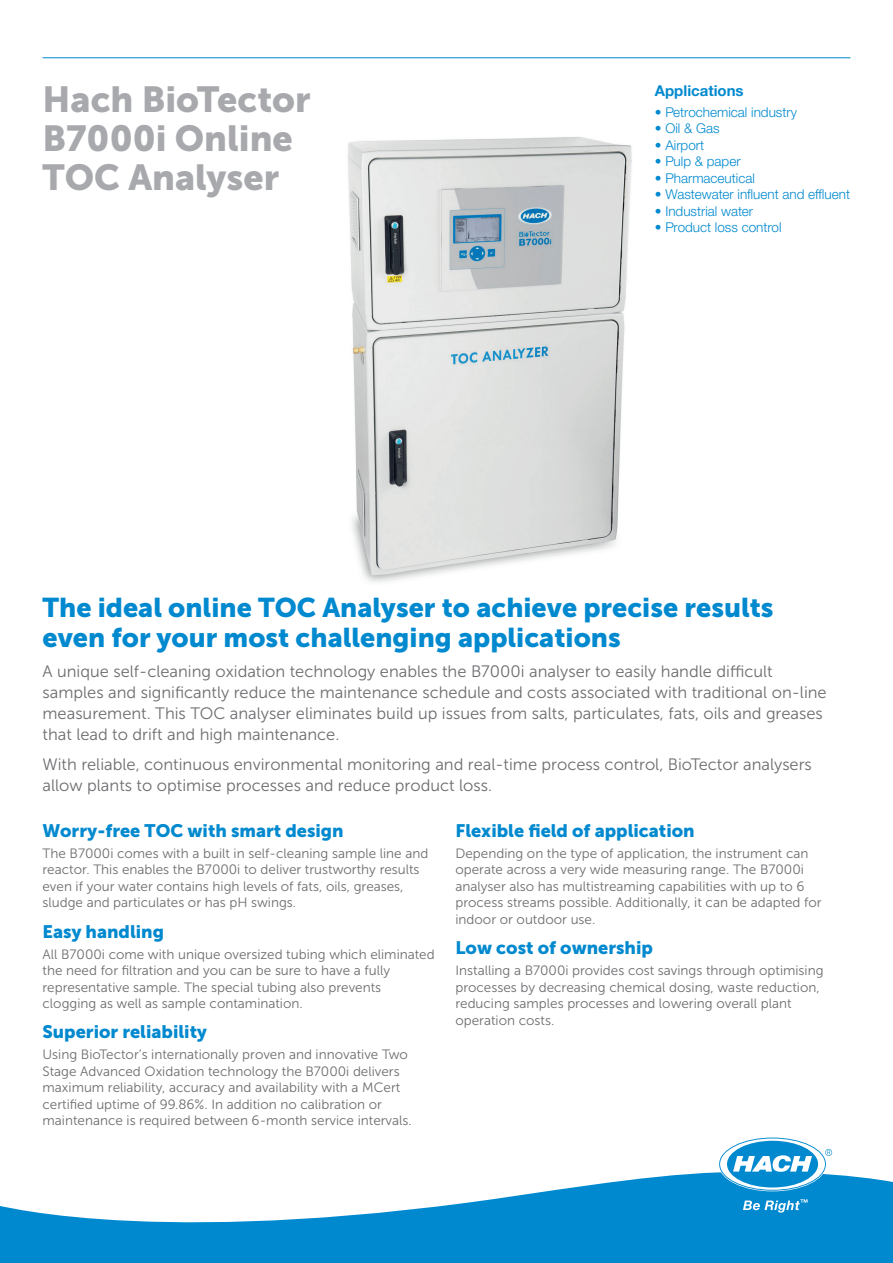
<style>
.page{position:relative;width:893px;height:1263px;background:#fff}
.page>*{position:absolute;margin:0;border:0;box-sizing:border-box;transform-origin:0 0}
.Head_1{font:36px/39px "Museo Sans 900";color:#a8a9ad}
.Head_2_USP{font:27px/30px "Museo Sans 900";color:#0089cf}
.Head_2{font:18px "Museo Sans 900";color:#0089cf}
.Text_1_USP{font:16.5px/21px "Museo Sans 300";color:#6c6d70}
.Head_3{font:700 15px "Helvetica Neue LTW1 G";color:#0089cf}
.Text_1_Gray{font:13.5px/16.5px "Museo Sans 300";color:#6c6d70}
.Text_1_Color{font:300 13.5px "Helvetica Neue LTW1 G";color:#0089cf}
</style>
<div class="page">
<hr style="left:43px;top:57px;width:807px;height:1px;background:#0089cf">
<svg style="left:0;top:1172px;width:893px;height:91px;fill:#0089cf"></svg>
<svg style="left:720px;top:1138px;width:112px;height:52px"></svg>
<svg style="left:743px;top:1199px;width:64px;height:13px"></svg>
<img style="left:348px;top:137px;width:284px;height:446px">
<p class="Head_1" style="left:43px;top:80px;width:270px">Hach BioTector<br>B7000i Online<br>TOC Analyser</p>
<p class="Head_3" style="left:655px;top:81px;width:90px">Applications</p>
<p class="Text_1_Color" style="left:655px;top:104px;width:144px">• Petrochemical industry</p>
<p class="Text_1_Color" style="left:655px;top:120px;width:66px">• Oil &amp; Gas</p>
<p class="Text_1_Color" style="left:655px;top:137px;width:51px">• Airport</p>
<p class="Text_1_Color" style="left:655px;top:153px;width:87px">• Pulp &amp; paper</p>
<p class="Text_1_Color" style="left:655px;top:170px;width:102px">• Pharmaceutical</p>
<p class="Text_1_Color" style="left:655px;top:186px;width:197px">• Wastewater influent and effluent</p>
<p class="Text_1_Color" style="left:655px;top:203px;width:100px">• Industrial water</p>
<p class="Text_1_Color" style="left:655px;top:219px;width:128px">• Product loss control</p>
<p class="Head_2_USP" style="left:43px;top:592px;width:733px">The ideal online TOC Analyser to achieve precise results even for your most challenging applications</p>
<p class="Text_1_USP" style="left:43px;top:661px;width:786px">A unique self-cleaning oxidation technology enables the B7000i analyser to easily handle difficult samples and significantly reduce the maintenance schedule and costs associated with traditional on-line measurement. This TOC analyser eliminates build up issues from salts, particulates, fats, oils and greases that lead to drift and high maintenance.</p>
<p class="Text_1_USP" style="left:43px;top:754px;width:771px">With reliable, continuous environmental monitoring and real-time process control, BioTector analysers allow plants to optimise processes and reduce product loss.</p>
<p class="Head_2" style="left:43px;top:820px;width:303px">Worry-free TOC with smart design</p>
<p class="Text_1_Gray" style="left:43px;top:845px;width:387px">The B7000i comes with a built in self-cleaning sample line and reactor. This enables the B7000i to deliver trustworthy results even if your water contains high levels of fats, oils, greases, sludge and particulates or has pH swings.</p>
<p class="Head_2" style="left:43px;top:921px;width:123px">Easy handling</p>
<p class="Text_1_Gray" style="left:43px;top:946px;width:394px">All B7000i come with unique oversized tubing which eliminated the need for filtration and you can be sure to have a fully representative sample. The special tubing also prevents clogging as well as sample contamination.</p>
<p class="Head_2" style="left:43px;top:1021px;width:166px">Superior reliability</p>
<p class="Text_1_Gray" style="left:43px;top:1046px;width:371px">Using BioTector’s internationally proven and innovative Two Stage Advanced Oxidation technology the B7000i delivers maximum reliability, accuracy and availability with a MCert certified uptime of 99.86%. In addition no calibration or maintenance is required between 6-month service intervals.</p>
<p class="Head_2" style="left:455px;top:820px;width:241px">Flexible field of application</p>
<p class="Text_1_Gray" style="left:455px;top:845px;width:368px">Depending on the type of application, the instrument can operate across a very wide measuring range. The B7000i analyser also has multistreaming capabilities with up to 6 process streams possible. Additionally, it can be adapted for indoor or outdoor use.</p>
<p class="Head_2" style="left:455px;top:937px;width:199px">Low cost of ownership</p>
<p class="Text_1_Gray" style="left:455px;top:962px;width:370px">Installing a B7000i provides cost savings through optimising processes by decreasing chemical dosing, waste reduction, reducing samples processes and lowering overall plant operation costs.</p>
</div>
